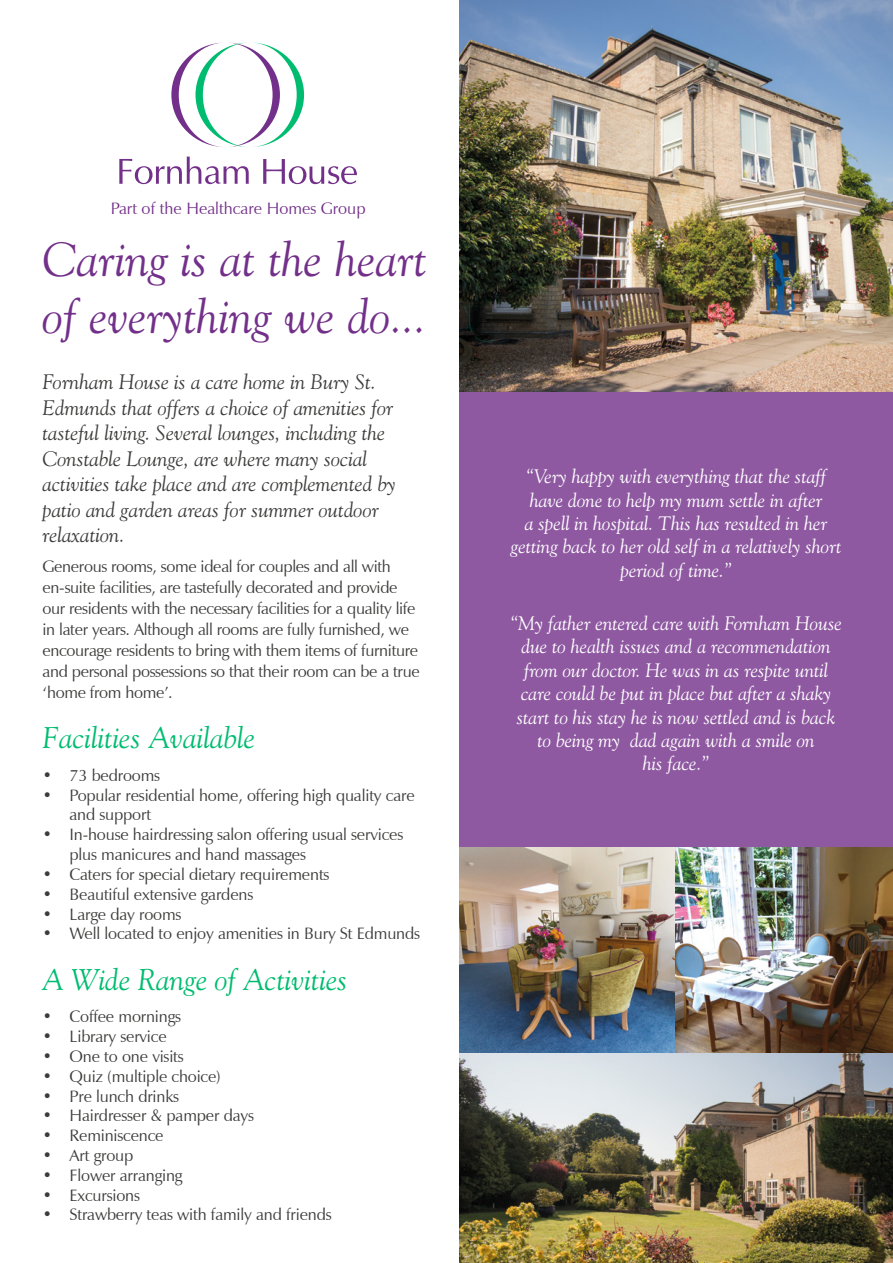
<style>
.page{position:relative;width:893px;height:1263px;background:#fff}
.page>*{position:absolute;margin:0;border:0;box-sizing:border-box;transform-origin:0 0}
.Text{font:italic 48px/57px "Goudy Old Style BT";color:#73308a}
.Text-2{font:italic 30px "Goudy Old Style BT";color:#00bc70}
.t1{font:italic 21px/25.5px "Goudy Old Style BT";color:#3c3c3b}
.t2{font:italic 19.5px/23.4px "Goudy Old Style BT";color:#fff;text-align:center}
.t3{font:16.5px/21px "Zapf Humanist 601 BT";letter-spacing:-.01em;color:#3c3c3b}
.t4{font:16.5px "Zapf Humanist 601 BT";color:#73308a}
</style>
<div class="page">
<div style="left:459px;top:257px;width:434px;height:1006px;background:#8f59a2"></div>
<img style="left:459px;top:0;width:434px;height:391px">
<img style="left:459px;top:847px;width:434px;height:416px">
<svg style="left:119px;top:157px;width:130px;height:27px"></svg>
<svg style="left:263px;top:159px;width:94px;height:25px"></svg>
<svg style="left:171px;top:43px;width:133px;height:104px"></svg>
<p class="t4" style="left:111px;top:198px;width:256px">Part of the Healthcare Homes Group</p>
<p class="Text" style="left:43px;top:230px;width:386px">Caring is at the heart of everything we do...</p>
<p class="t1" style="left:43px;top:369px;width:355px">Fornham House is a care home in Bury St.<br>Edmunds that offers a choice of amenities for tasteful living. Several lounges, including the Constable Lounge, are where many social activities take place and are complemented by patio and garden areas for summer outdoor relaxation.</p>
<p class="t3" style="left:43px;top:555px;width:379px">Generous rooms, some ideal for couples and all with en-suite facilities, are tastefully decorated and provide our residents with the necessary facilities for a quality life in later years. Although all rooms are fully furnished, we encourage residents to bring with them items of furniture and personal possessions so that their room can be a true ‘home from home’.</p>
<p class="Text-2" style="left:43px;top:719px;width:214px">Facilities Available</p>
<p class="t3" style="left:43px;top:765px;width:119px">• 73 bedrooms</p>
<p class="t3" style="left:70px;top:785px;width:347px;line-height:19.8px;text-indent:-27px">• Popular residential home, offering high quality care and support</p>
<p class="t3" style="left:70px;top:825px;width:335px;line-height:19.8px;text-indent:-27px">• In-house hairdressing salon offering usual services plus manicures and hand massages</p>
<p class="t3" style="left:43px;top:864px;width:288px">• Caters for special dietary requirements</p>
<p class="t3" style="left:43px;top:883px;width:212px">• Beautiful extensive gardens</p>
<p class="t3" style="left:43px;top:903px;width:140px">• Large day rooms</p>
<p class="t3" style="left:43px;top:923px;width:379px">• Well located to enjoy amenities in Bury St Edmunds</p>
<p class="Text-2" style="left:43px;top:961px;width:306px">A Wide Range of Activities</p>
<p class="t3" style="left:43px;top:1006px;width:140px">• Coffee mornings</p>
<p class="t3" style="left:43px;top:1026px;width:126px">• Library service</p>
<p class="t3" style="left:43px;top:1046px;width:143px">• One to one visits</p>
<p class="t3" style="left:43px;top:1066px;width:180px">• Quiz (multiple choice)</p>
<p class="t3" style="left:43px;top:1085px;width:138px">• Pre lunch drinks</p>
<p class="t3" style="left:43px;top:1105px;width:213px">• Hairdresser &amp; pamper days</p>
<p class="t3" style="left:43px;top:1125px;width:123px">• Reminiscence</p>
<p class="t3" style="left:43px;top:1145px;width:92px">• Art group</p>
<p class="t3" style="left:43px;top:1165px;width:141px">• Flower arranging</p>
<p class="t3" style="left:43px;top:1184px;width:99px">• Excursions</p>
<p class="t3" style="left:43px;top:1204px;width:291px">• Strawberry teas with family and friends</p>
<p class="t2" style="left:511px;top:464px;width:332px">“Very happy with everything that the staff have done to help my mum settle in after<br>a spell in hospital. This has resulted in her getting back to her old self in a relatively short period of time.”</p>
<p class="t2" style="left:510px;top:611px;width:333px">“My father entered care with Fornham House due to health issues and a recommendation from our doctor. He was in as respite until care could be put in place but after a shaky start to his stay he is now settled and is back to being my dad again with a smile on<br>his face.”</p>
</div>
